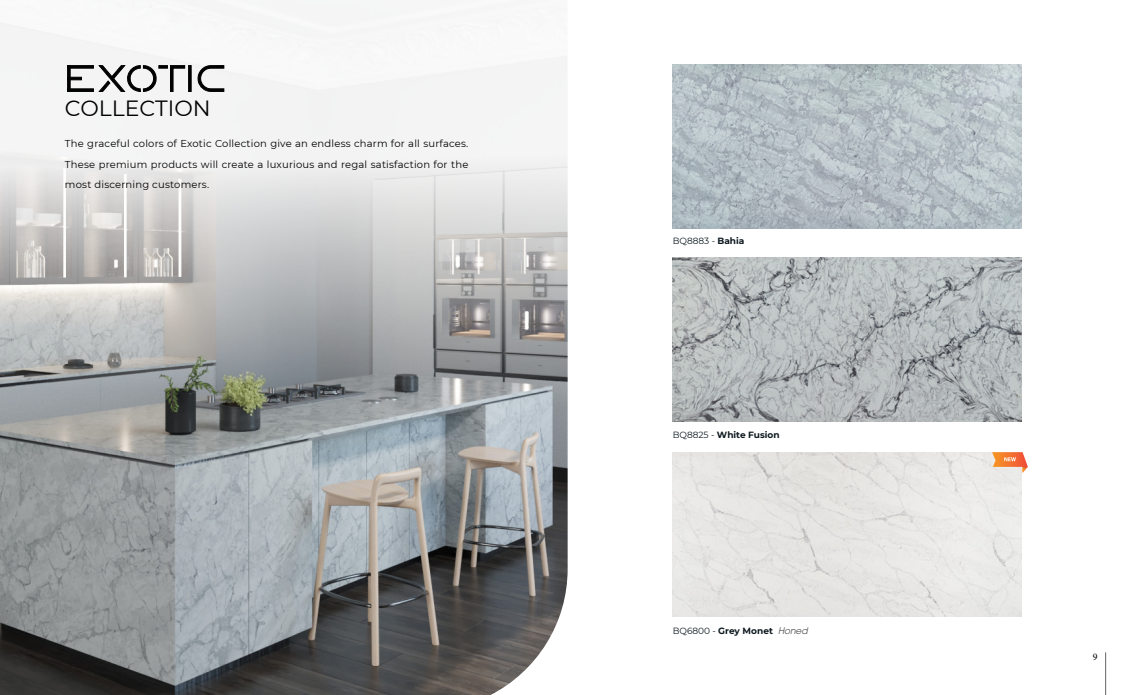
<style>
.page{position:relative;width:1134px;height:695px;background:#fff}
.page>*{position:absolute;margin:0;border:0;box-sizing:border-box;transform-origin:0 0}
.t1{font:22px "Montserrat";color:#000}
.t2{font:10px/20.4px "Montserrat";letter-spacing:.02em;color:#000;text-align:justify}
.t3{font:10px "Minion Pro";color:#000}
.t4{font:700 9px "Montserrat";color:#0d191f}
.t5{font:9px "Montserrat";color:#0d191f}
.s1{font-weight:700}
.s2{font-weight:400}
.s3{font-family:"UTM Avo";font-weight:400;font-style:italic;color:#4d4d4f}
</style>
<div class="page">
<hr style="left:1105px;top:652px;width:1px;height:42px;background:#636466">
<img style="left:0;top:404px;width:568px;height:290px">
<svg style="left:0;top:0;width:568px;height:404px"></svg>
<svg style="left:196px;top:65px;width:29px;height:27px"></svg>
<svg style="left:188px;top:65px;width:4px;height:27px"></svg>
<svg style="left:67px;top:65px;width:118px;height:27px"></svg>
<img style="left:673px;top:64px;width:349px;height:164px">
<img style="left:673px;top:258px;width:349px;height:163px">
<img style="left:673px;top:452px;width:349px;height:164px">
<svg style="left:992px;top:452px;width:36px;height:20px"></svg>
<h1 class="t1" style="left:65px;top:93px;width:147px">COLLECTION</h1>
<p class="t2" style="left:65px;top:133px;width:405px">The graceful colors of Exotic Collection give an endless charm for all surfaces.<br>These premium products will create a luxurious and regal satisfaction for the most discerning customers.</p>
<p class="t5" style="left:673px;top:235px;width:73px">BQ8883 - <span class="s1">Bahia</span></p>
<p class="t4" style="left:673px;top:428px;width:108px"><span class="s2">BQ8825 -</span> White Fusion</p>
<p class="t4" style="left:673px;top:624px;width:136px"><span class="s2">BQ6800 -</span> Grey Monet <span class="s3">Honed</span></p>
<p class="t3" style="left:1093px;top:650px;width:6px">9</p>
</div>
